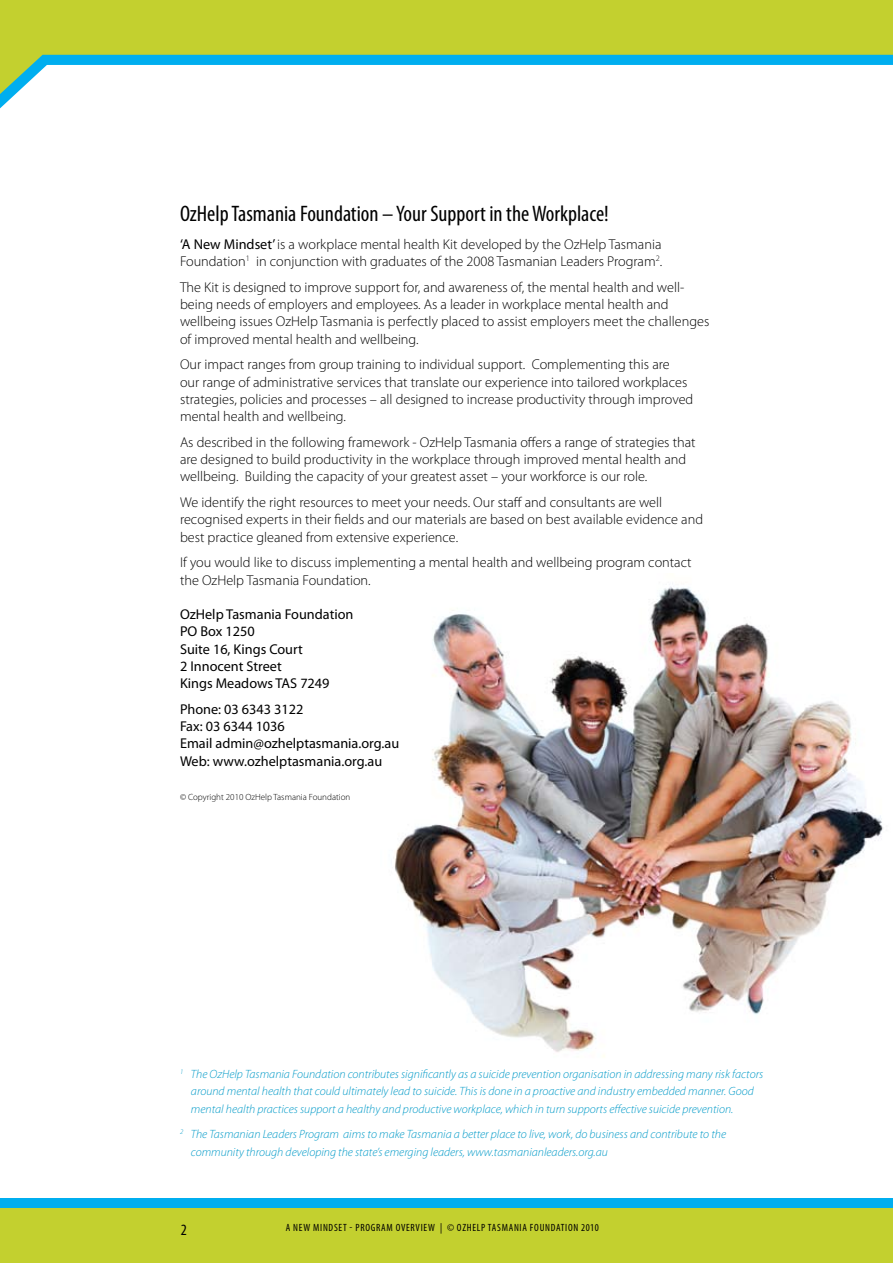
<style>
.page{position:relative;width:893px;height:1263px;background:#fff}
.page>*{position:absolute;margin:0;border:0;box-sizing:border-box;transform-origin:0 0}
.t1{font:condensed 22.5px "Myriad Pro";color:#000}
.t2{font:condensed 15.75px "Myriad Pro";color:#000}
.t3{font:300 14.25px/17.2px "Myriad Pro";color:#000}
.t4{font:14.25px/17.2px "Myriad Pro";color:#000}
.t5{font:italic 300 12px/17.2px "Myriad Pro";color:#009ac8}
.t6{font:condensed 10.5px "Myriad Pro";letter-spacing:.07em;color:#000}
.t7{font:300 9px "Myriad Pro";color:#000}
.s1{font-weight:400}
</style>
<div class="page">
<div style="left:0;top:1198px;width:893px;height:11px;background:#00aeef"></div>
<div style="left:0;top:1208px;width:893px;height:55px;background:#c3d02f"></div>
<svg style="left:0;top:0;width:893px;height:94px;fill:#c3d02f"></svg>
<img style="left:394px;top:586px;width:490px;height:471px">
<h1 class="t1" style="left:180px;top:200px;width:430px">OzHelp Tasmania Foundation – Your Support in the Workplace!</h1>
<p class="t3" style="left:180px;top:235px;width:484px"><span class="s1">‘A New Mindset’</span> is a workplace mental health Kit developed by the OzHelp Tasmania<br>Foundation<sup>1</sup> in conjunction with graduates of the 2008 Tasmanian Leaders Program<sup>2</sup>.</p>
<p class="t3" style="left:180px;top:278px;width:531px">The Kit is designed to improve support for, and awareness of, the mental health and well&shy;being needs of employers and employees. As a leader in workplace mental health and wellbeing issues OzHelp Tasmania is perfectly placed to assist employers meet the challenges of improved mental health and wellbeing.</p>
<p class="t3" style="left:180px;top:356px;width:515px">Our impact ranges from group training to individual support. Complementing this are<br>our range of administrative services that translate our experience into tailored workplaces strategies, policies and processes – all designed to increase productivity through improved mental health and wellbeing.</p>
<p class="t3" style="left:180px;top:433px;width:517px">As described in the following framework - OzHelp Tasmania offers a range of strategies that are designed to build productivity in the workplace through improved mental health and wellbeing. Building the capacity of your greatest asset – your workforce is our role.</p>
<p class="t3" style="left:180px;top:494px;width:525px">We identify the right resources to meet your needs. Our staff and consultants are well recognised experts in their fields and our materials are based on best available evidence and best practice gleaned from extensive experience.</p>
<p class="t3" style="left:180px;top:554px;width:513px">If you would like to discuss implementing a mental health and wellbeing program contact the OzHelp Tasmania Foundation.</p>
<p class="t4" style="left:180px;top:605px;width:175px">OzHelp Tasmania Foundation<br>PO Box 1250<br>Suite 16, Kings Court<br>2 Innocent Street<br>Kings Meadows TAS 7249</p>
<p class="t4" style="left:180px;top:700px;width:221px">Phone: 03 6343 3122<br>Fax: 03 6344 1036<br>Email admin@ozhelptasmania.org.au<br>Web: www.ozhelptasmania.org.au</p>
<p class="t7" style="left:180px;top:791px;width:172px">© Copyright 2010 OzHelp Tasmania Foundation</p>
<p class="t5" style="left:191px;top:1065px;width:574px;text-indent:-11px"><sup>1</sup> The OzHelp Tasmania Foundation contributes significantly as a suicide prevention organisation in addressing many risk factors around mental health that could ultimately lead to suicide. This is done in a proactive and industry embedded manner. Good mental health practices support a healthy and productive workplace, which in turn supports effective suicide prevention.</p>
<p class="t5" style="left:191px;top:1126px;width:537px;text-indent:-11px"><sup>2</sup> The Tasmanian Leaders Program aims to make Tasmania a better place to live, work, do business and contribute to the community through developing the state’s emerging leaders, www.tasmanianleaders.org.au</p>
<p class="t2" style="left:181px;top:1220px;width:8px">2</p>
<p class="t6" style="left:286px;top:1221px;width:81px">a new mindset - PROGR</p>
<p class="t6" style="left:381px;top:1221px;width:21px">AM OVERVIEW</p>
<p class="t6" style="left:440px;top:1221px;width:160px">| © ozhelp TASMANIA foundation 2010</p>
</div>
